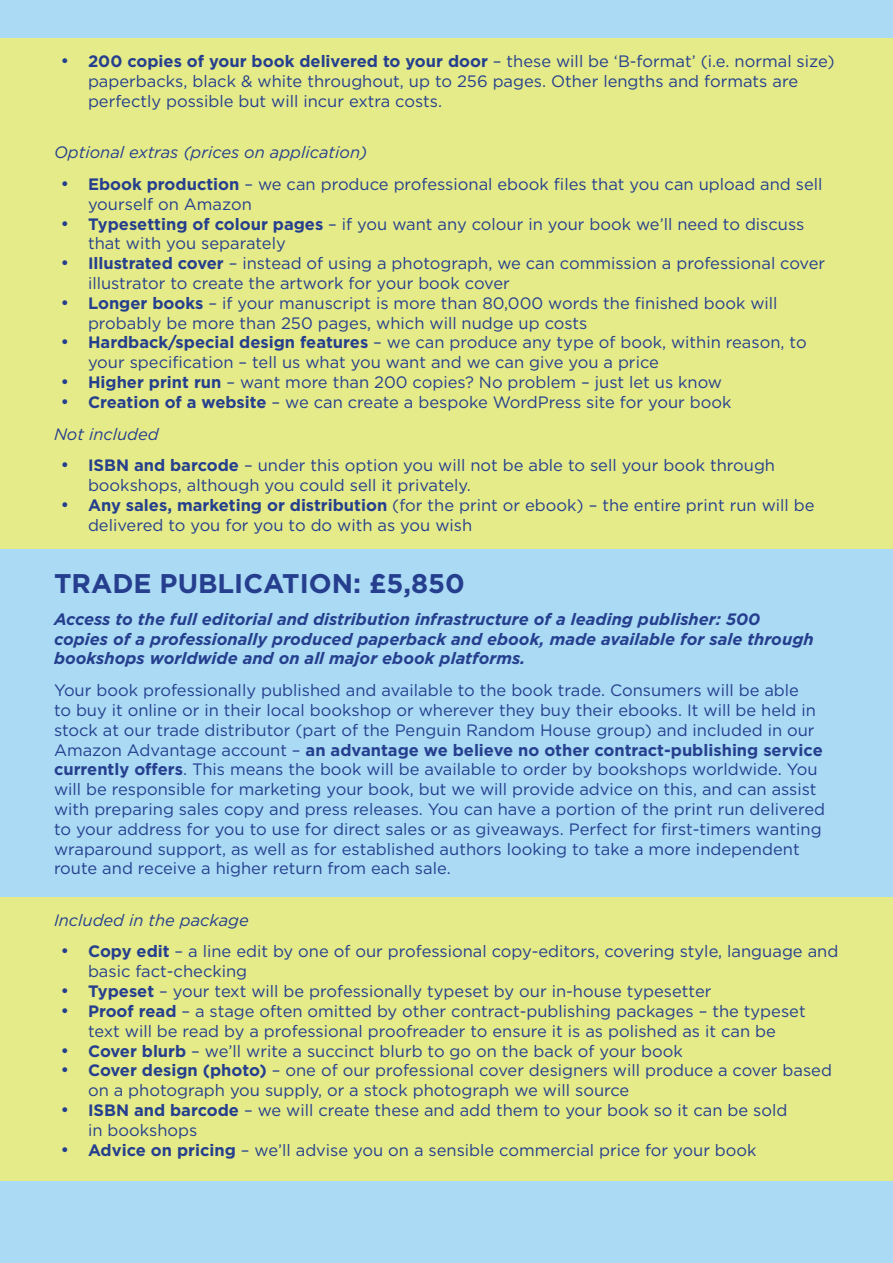
<style>
.page{position:relative;width:893px;height:1263px;background:#aadaf4}
.page>*{position:absolute;margin:0;border:0;box-sizing:border-box;transform-origin:0 0}
.t1{font:700 27px "Gotham";color:#253f8e}
.t2{font:16.5px/19.8px "Gotham";color:#253f8e}
.t3{font:italic 700 16.5px/19.8px "Gotham";color:#253f8e}
.t4{font:700 16.5px "Gotham";color:#253f8e}
.t5{font:italic 16.5px "Gotham";color:#253f8e}
.t6{font:16.5px "Symbol";color:#253f8e}
.s1{font-weight:400}
.s2{font-weight:700}
</style>
<div class="page">
<div style="left:0;top:38px;width:893px;height:511px;background:#e5eb88"></div>
<div style="left:0;top:897px;width:893px;height:284px;background:#e5eb88"></div>
<p class="t6" style="left:61px;top:54px;width:9px">•</p>
<p class="t4" style="left:88px;top:50px;width:748px">200 copies of your book delivered to your door <span class="s1">– these will be B‘ -format’ ( .e. i normal size(</span></p>
<p class="t2" style="left:88px;top:71px;width:712px">paperbacks, black &amp; white throughout, up to 256 pages. Other lengths and formats are perfectly possible but will incur extra costs.</p>
<p class="t5" style="left:54px;top:143px;width:315px">Optional extras (prices on application(</p>
<p class="t2" style="left:88px;top:174px;width:736px"><span class="s2">Ebook production</span> – we can produce professional ebook files that you can upload and sell</p>
<p class="t6" style="left:61px;top:176px;width:9px">•</p>
<p class="t6" style="left:61px;top:216px;width:9px">•</p>
<p class="t6" style="left:61px;top:255px;width:9px">•</p>
<p class="t6" style="left:61px;top:295px;width:9px">•</p>
<p class="t6" style="left:61px;top:335px;width:9px">•</p>
<p class="t6" style="left:61px;top:374px;width:9px">•</p>
<p class="t2" style="left:88px;top:194px;width:165px">yourself on Amazon</p>
<p class="t2" style="left:88px;top:213px;width:718px"><span class="s2">Typesetting of colour pages</span> – if you want any colour in your book we l l’ need to discuss</p>
<p class="t2" style="left:88px;top:233px;width:199px">that with you separately</p>
<p class="t2" style="left:88px;top:253px;width:739px"><span class="s2">Illustrated cover</span> – instead of using a photograph, we can commission a professional cover</p>
<p class="t2" style="left:88px;top:273px;width:423px">illustrator to create the artwork for your book cover</p>
<p class="t2" style="left:88px;top:293px;width:691px"><span class="s2">Longer books</span> – if your manuscript is more than 80,000 words the finished book will</p>
<p class="t2" style="left:88px;top:312px;width:501px">probably be more than 250 pages, which will nudge up costs</p>
<p class="t2" style="left:88px;top:332px;width:720px"><span class="s2">Hardback/special design features</span> – we can produce any type of book, within reason, to</p>
<p class="t2" style="left:88px;top:352px;width:572px">your specification – tell us what you want and we can give you a price</p>
<p class="t2" style="left:88px;top:372px;width:636px"><span class="s2">Higher print run</span> – want more than 200 copies? No problem – just let us know</p>
<p class="t2" style="left:88px;top:392px;width:645px"><span class="s2">Creation of a website</span> – we can create a bespoke WordPress site for your book</p>
<p class="t6" style="left:61px;top:394px;width:9px">•</p>
<p class="t5" style="left:54px;top:425px;width:106px">Not included</p>
<p class="t2" style="left:88px;top:455px;width:689px"><span class="s2">ISBN and barcode</span> – under this option you will not be able to sell your book through</p>
<p class="t6" style="left:61px;top:458px;width:9px">•</p>
<p class="t6" style="left:61px;top:497px;width:9px">•</p>
<p class="t2" style="left:88px;top:475px;width:384px">bookshops, although you could sell it privately.</p>
<p class="t2" style="left:88px;top:495px;width:728px"><span class="s2">Any sales, marketing or distribution</span> (for the print or ebook) – the entire print run will be</p>
<p class="t2" style="left:88px;top:515px;width:386px">delivered to you for you to do with as you wish</p>
<p class="t1" style="left:54px;top:565px;width:412px">TRADE PUBLICATION: £5,850</p>
<p class="t3" style="left:54px;top:609px;width:761px">Access to the full editorial and distribution infrastructure of a leading publisher: 500 copies of a professionally produced paperback and ebook, made available for sale through bookshops worldwide and on all major ebook platforms.</p>
<p class="t2" style="left:54px;top:680px;width:772px">Your book professionally published and available to the book trade. Consumers will be able<br>to buy it online or in their local bookshop or wherever they buy their ebooks It. will be held in stock at our trade distributor (part of the Penguin Random House group) and included in our Amazon Advantage account – <span class="s2">an advantage we believe no other contract-publishing service currently offers</span>. This means the book will be available to order by bookshops worldwide. You will be responsible for marketing your book, but we will provide advice on this, and can assist with preparing sales copy and press releases. You can have a portion of the print run delivered to your address for you to use for direct sales or as giveaways. Perfect for first-timers wanting wraparound support, as well as for established authors looking to take a more independent route and receive a higher return from each sale.</p>
<p class="t5" style="left:54px;top:911px;width:196px">Included in the package</p>
<p class="t2" style="left:88px;top:941px;width:752px"><span class="s2">Copy edit</span> – a line edit by one of our professional copy-editors, covering style, language and</p>
<p class="t6" style="left:61px;top:944px;width:9px">•</p>
<p class="t6" style="left:61px;top:983px;width:9px">•</p>
<p class="t6" style="left:61px;top:1003px;width:9px">•</p>
<p class="t6" style="left:61px;top:1043px;width:9px">•</p>
<p class="t6" style="left:61px;top:1063px;width:9px">•</p>
<p class="t6" style="left:61px;top:1102px;width:9px">•</p>
<p class="t6" style="left:61px;top:1142px;width:9px">•</p>
<p class="t2" style="left:88px;top:961px;width:161px">basic fact-checking</p>
<p class="t2" style="left:88px;top:981px;width:625px"><span class="s2">Typeset</span> – your text will be professionally typeset by our in-house typesetter</p>
<p class="t2" style="left:88px;top:1001px;width:719px"><span class="s2">Proof read</span> – a stage often omitted by other contract-publishing packages – the typeset</p>
<p class="t2" style="left:88px;top:1020px;width:689px">text will be read by a professional proofreader to ensure it is as polished as it can be</p>
<p class="t2" style="left:88px;top:1040px;width:596px"><span class="s2">Cover blurb</span> – we l l’ write a succinct blurb to go on the back of your book</p>
<p class="t2" style="left:88px;top:1060px;width:745px"><span class="s2">Cover design (photo)</span> – one of our professional cover designers will produce a cover based</p>
<p class="t2" style="left:88px;top:1080px;width:543px">on a photograph you supply, or a stock photograph we will source</p>
<p class="t2" style="left:88px;top:1100px;width:701px"><span class="s2">ISBN and barcode</span> – we will create these and add them to your book so it can be sold</p>
<p class="t2" style="left:88px;top:1119px;width:111px">in bookshops</p>
<p class="t2" style="left:88px;top:1139px;width:670px"><span class="s2">Advice on pricing</span> – we l l’ advise you on a sensible commercial price for your book</p>
</div>
